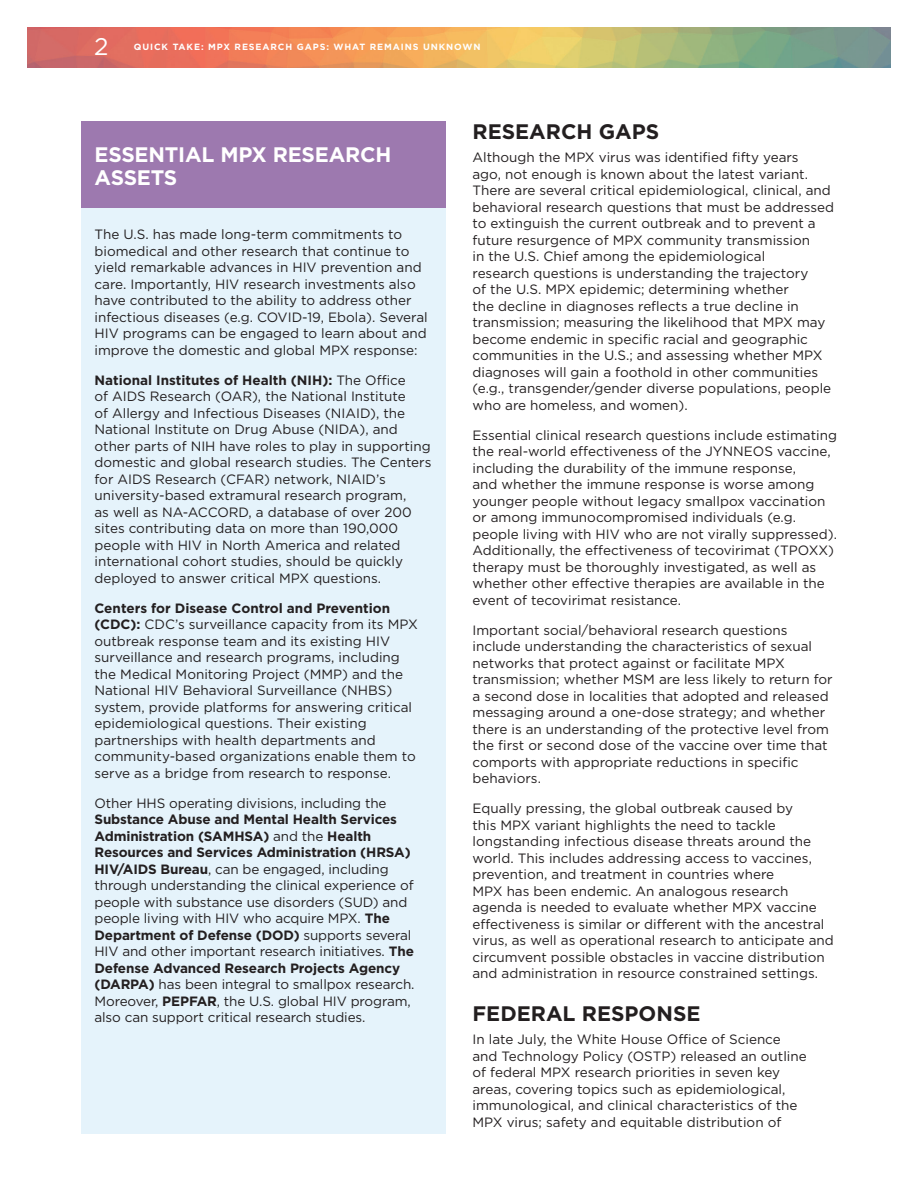
<style>
.page{position:relative;width:918px;height:1188px;background:#fff}
.page>*{position:absolute;margin:0;border:0;box-sizing:border-box;transform-origin:0 0}
.t1{font:24px "Gotham";color:#fff}
.SUBHEAD_1{font:700 21px "Gotham";color:#231f20}
.SB_headline{font:700 21px/22.5px "Gotham";letter-spacing:-.01em;color:#fff}
.SB_text{font:13.5px/16.5px "Gotham";color:#231f20}
.t2{font:700 9px "Gotham";letter-spacing:.1em;color:#fff}
.s1{font-weight:700}
</style>
<div class="page">
<div style="left:81px;top:187px;width:365px;height:947px;background:#e5f3fb"></div>
<div style="left:81px;top:122px;width:365px;height:86px;background:#9d79af"></div>
<img style="left:27px;top:27px;width:864px;height:41px">
<p class="t1" style="left:94px;top:33px;width:16px">2</p>
<p class="t2" style="left:134px;top:42px;width:348px">QUICK TAKE: MPX RESEARCH GAPS: WHAT REMAINS UNKNOWN</p>
<p class="SB_headline" style="left:94px;top:143px;width:298px">ESSENTIAL MPX RESEARCH<br>ASSETS</p>
<p class="SB_text" style="left:94px;top:226px;width:335px">The U.S. has made long-term commitments to biomedical and other research that continue to yield remarkable advances in HIV prevention and care. Importantly, HIV research investments also have contributed to the ability to address other infectious diseases (e.g. COVID-19, Ebola). Several HIV programs can be engaged to learn about and improve the domestic and global MPX response:</p>
<p class="SB_text" style="left:94px;top:371px;width:338px"><span class="s1">National Institutes of Health (NIH):</span> The Office<br>of AIDS Research (OAR), the National Institute<br>of Allergy and Infectious Diseases (NIAID), the National Institute on Drug Abuse (NIDA), and other parts of NIH have roles to play in supporting domestic and global research studies. The Centers for AIDS Research (CFAR) network, NIAID’s university-based extramural research program,<br>as well as NA-ACCORD, a database of over 200 sites contributing data on more than 190,000 people with HIV in North America and related international cohort studies, should be quickly deployed to answer critical MPX questions.</p>
<p class="SB_text" style="left:94px;top:599px;width:325px"><span class="s1">Centers for Disease Control and Prevention (CDC):</span> CDC’s surveillance capacity from its MPX outbreak response team and its existing HIV surveillance and research programs, including the Medical Monitoring Project (MMP) and the National HIV Behavioral Surveillance (NHBS) system, provide platforms for answering critical epidemiological questions. Their existing partnerships with health departments and community-based organizations enable them to serve as a bridge from research to response.</p>
<p class="SB_text" style="left:94px;top:794px;width:322px">Other HHS operating divisions, including the <span class="s1">Substance Abuse and Mental Health Services Administration (SAMHSA)</span> and the <span class="s1">Health Resources and Services Administration (HRSA)<br>HIV/AIDS Bureau</span>, can be engaged, including through understanding the clinical experience of people with substance use disorders (SUD) and people living with HIV who acquire MPX. <span class="s1">The Department of Defense (DOD)</span> supports several HIV and other important research initiatives. <span class="s1">The Defense Advanced Research Projects Agency (DARPA)</span> has been integral to smallpox research.<br>Moreover, <span class="s1">PEPFAR</span>, the U.S. global HIV program, also can support critical research studies.</p>
<p class="SUBHEAD_1" style="left:472px;top:119px;width:188px">RESEARCH GAPS</p>
<p class="SB_text" style="left:472px;top:149px;width:363px">Although the MPX virus was identified fifty years<br>ago, not enough is known about the latest variant.<br>There are several critical epidemiological, clinical, and behavioral research questions that must be addressed to extinguish the current outbreak and to prevent a future resurgence of MPX community transmission<br>in the U.S. Chief among the epidemiological<br>research questions is understanding the trajectory<br>of the U.S. MPX epidemic; determining whether<br>the decline in diagnoses reflects a true decline in transmission; measuring the likelihood that MPX may become endemic in specific racial and geographic communities in the U.S.; and assessing whether MPX diagnoses will gain a foothold in other communities (e.g., transgender/gender diverse populations, people who are homeless, and women).</p>
<p class="SB_text" style="left:472px;top:426px;width:366px">Essential clinical research questions include estimating the real-world effectiveness of the JYNNEOS vaccine, including the durability of the immune response,<br>and whether the immune response is worse among younger people without legacy smallpox vaccination or among immunocompromised individuals (e.g. people living with HIV who are not virally suppressed).<br>Additionally, the effectiveness of tecovirimat (TPOXX) therapy must be thoroughly investigated, as well as whether other effective therapies are available in the event of tecovirimat resistance.</p>
<p class="SB_text" style="left:472px;top:621px;width:362px">Important social/behavioral research questions include understanding the characteristics of sexual networks that protect against or facilitate MPX transmission; whether MSM are less likely to return for a second dose in localities that adopted and released messaging around a one-dose strategy; and whether there is an understanding of the protective level from the first or second dose of the vaccine over time that comports with appropriate reductions in specific behaviors.</p>
<p class="SB_text" style="left:472px;top:800px;width:363px">Equally pressing, the global outbreak caused by<br>this MPX variant highlights the need to tackle longstanding infectious disease threats around the world. This includes addressing access to vaccines, prevention, and treatment in countries where<br>MPX has been endemic. An analogous research agenda is needed to evaluate whether MPX vaccine effectiveness is similar or different with the ancestral virus, as well as operational research to anticipate and circumvent possible obstacles in vaccine distribution and administration in resource constrained settings.</p>
<p class="SUBHEAD_1" style="left:472px;top:1001px;width:230px">FEDERAL RESPONSE</p>
<p class="SB_text" style="left:472px;top:1031px;width:336px">In late July, the White House Office of Science and Technology Policy (OSTP) released an outline of federal MPX research priorities in seven key areas, covering topics such as epidemiological, immunological, and clinical characteristics of the MPX virus; safety and equitable distribution of</p>
</div>
